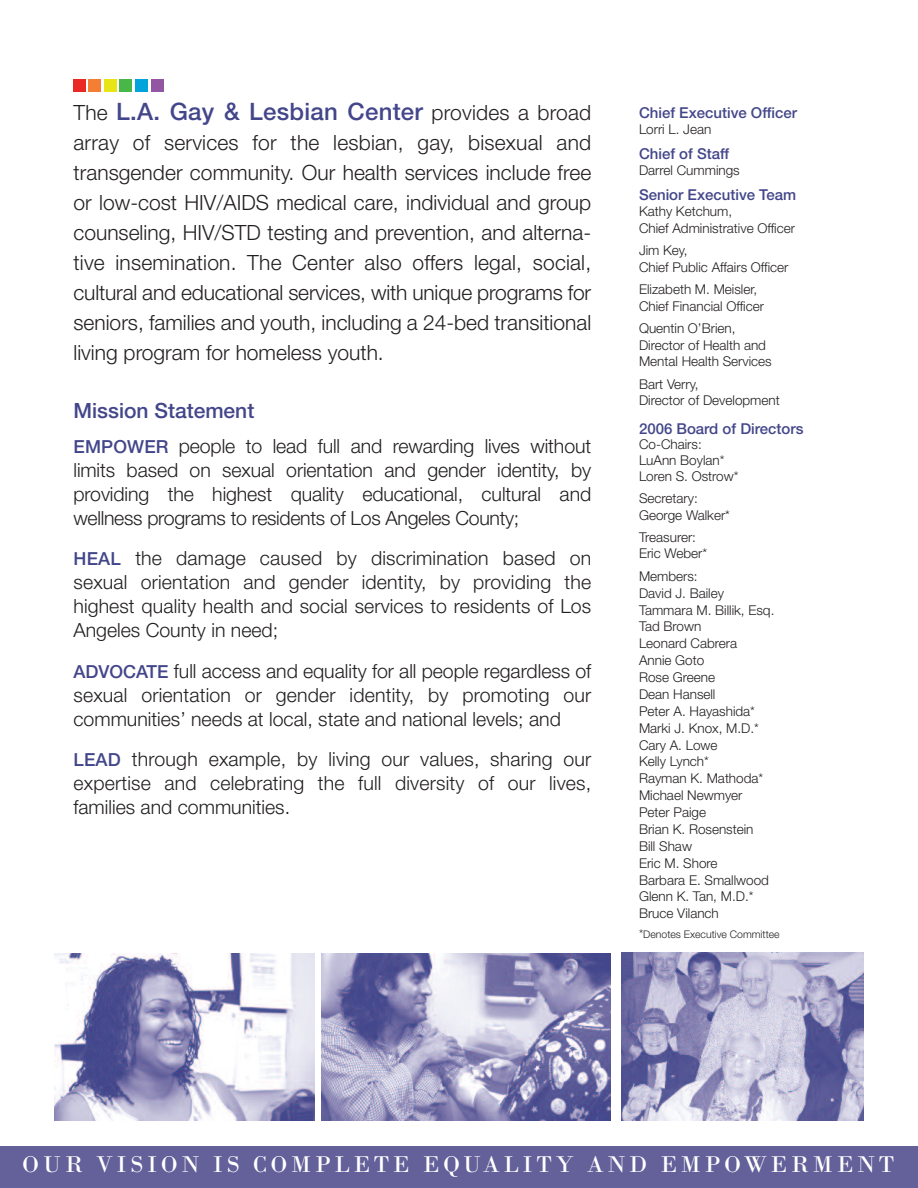
<style>
.page{position:relative;width:918px;height:1188px;background:#fff}
.page>*{position:absolute;margin:0;border:0;box-sizing:border-box;transform-origin:0 0}
.t1{font:24px "Bodoni";letter-spacing:.15em;color:#fff}
.t2{font:500 24px "Helvetica Neue";letter-spacing:.01em;color:#43468a}
.t3{font:300 21px/30px "Helvetica Neue";color:#231f20;text-align:justify}
.t4{font:500 21px "Helvetica Neue";color:#43468a}
.t5{font:300 19.5px/24px "Helvetica Neue";color:#231f20;text-align:justify}
.t6{font:500 15px "Helvetica Neue";color:#43468a}
.t7{font:300 13.5px/17px "Helvetica Neue";color:#231f20}
.t8{font:300 10.5px "Helvetica Neue";color:#231f20}
.s1{font-weight:300;font-size:21px;color:#231f20}
.s2{font-weight:500;font-size:18px;color:#43468a}
.s3{font-size:12px}
</style>
<div class="page">
<div style="left:0;top:1146px;width:918px;height:42px;background:#63609a"></div>
<img style="left:54px;top:953px;width:260px;height:167px">
<div style="left:73px;top:79px;width:12px;height:13px;background:#ea2924"></div>
<div style="left:89px;top:79px;width:12px;height:13px;background:#f47e34"></div>
<div style="left:104px;top:79px;width:12px;height:13px;background:#e7e515"></div>
<div style="left:119px;top:79px;width:13px;height:13px;background:#49b748"></div>
<div style="left:135px;top:79px;width:12px;height:12px;background:#00a4da"></div>
<div style="left:151px;top:79px;width:12px;height:12px;background:#9356a3"></div>
<img style="left:321px;top:953px;width:290px;height:167px">
<img style="left:621px;top:953px;width:243px;height:167px">
<p class="t2" style="left:74px;top:103px;width:519px"><span class="s1">The</span> L.A. Gay &amp; Lesbian Center <span class="s1">provides a broad</span></p>
<p class="t3" style="left:73px;top:129px;width:519px">array of services for the lesbian, gay, bisexual and transgender community. Our health services include free or low-cost HIV/AIDS medical care, individual and group counseling, HIV/STD testing and prevention, and alterna&shy;tive insemination. The Center also offers legal, social, cultural and educational services, with unique programs for seniors, families and youth, including a 24-bed transitional living program for homeless youth.</p>
<p class="t4" style="left:74px;top:403px;width:182px">Mission Statement</p>
<p class="t5" style="left:74px;top:436px;width:519px"><span class="s2">EMPOWER</span> people to lead full and rewarding lives without limits based on sexual orientation and gender identity, by providing the highest quality educational, cultural and wellness programs to residents of Los Angeles County;</p>
<p class="t5" style="left:74px;top:548px;width:519px"><span class="s2">HEAL</span> the damage caused by discrimination based on sexual orientation and gender identity, by providing the highest quality health and social services to residents of Los Angeles County in need;</p>
<p class="t5" style="left:73px;top:661px;width:519px"><span class="s2">ADVOCATE</span> full access and equality for all people regardless of sexual orientation or gender identity, by promoting our communities’ needs at local, state and national levels; and</p>
<p class="t5" style="left:74px;top:749px;width:519px"><span class="s2">LEAD</span> through example, by living our values, sharing our expertise and celebrating the full diversity of our lives, families and communities.</p>
<p class="t6" style="left:639px;top:107px;width:160px">Chief Executive Officer</p>
<p class="t7" style="left:639px;top:122px;width:74px">Lorri L. Jean</p>
<p class="t6" style="left:639px;top:148px;width:92px">Chief of Staff</p>
<p class="t7" style="left:639px;top:163px;width:102px">Darrel Cummings</p>
<p class="t6" style="left:639px;top:189px;width:159px">Senior Executive Team</p>
<p class="t7" style="left:639px;top:205px;width:157px;line-height:16.5px">Kathy Ketchum,<br>Chief Administrative Officer</p>
<p class="t7" style="left:639px;top:244px;width:151px;line-height:16.5px">Jim Key,<br>Chief Public Affairs Officer</p>
<p class="t7" style="left:639px;top:283px;width:126px;line-height:16.5px">Elizabeth M. Meisler,<br>Chief Financial Officer</p>
<p class="t7" style="left:639px;top:322px;width:134px;line-height:16.5px">Quentin O’Brien,<br>Director of Health and<br>Mental Health Services</p>
<p class="t7" style="left:639px;top:377px;width:142px;line-height:16.5px">Bart Verry,<br>Director of Development</p>
<p class="t6" style="left:639px;top:423px;width:166px">2006 Board of Directors</p>
<p class="t7" style="left:639px;top:437px;width:101px;line-height:16.2px">Co-Chairs:<br>LuAnn Boylan*<br>Loren S. Ostrow*</p>
<p class="t7" style="left:639px;top:492px;width:93px;line-height:16.2px">Secretary:<br>George Walker*</p>
<p class="t7" style="left:639px;top:530px;width:70px;line-height:16.2px">Treasurer:<br>Eric Weber*</p>
<p class="t7" style="left:639px;top:569px;width:137px">Members:<br>David J. Bailey<br>Tammara M. Billik, Esq.<br>Tad Brown<br>Leonard Cabrera<br>Annie Goto<br>Rose Greene<br>Dean Hansell<br>Peter A. Hayashida*<br>Marki J. Knox, M.D.*<br>Cary A. Lowe<br>Kelly Lynch*<br>Rayman K. Mathoda*<br>Michael Newmyer<br>Peter Paige<br>Brian K. Rosenstein<br>Bill Shaw<br>Eric M. Shore<br>Barbara E. Smallwood<br>Glenn K. Tan, M.D.*<br>Bruce Vilanch</p>
<p class="t8" style="left:639px;top:930px;width:142px"><span class="s3">*</span>Denotes Executive Committee</p>
<p class="t1" style="left:22px;top:1150px;width:874px">OUR VISION IS COMPLETE EQUALITY AND EMPOWERMENT</p>
</div>
